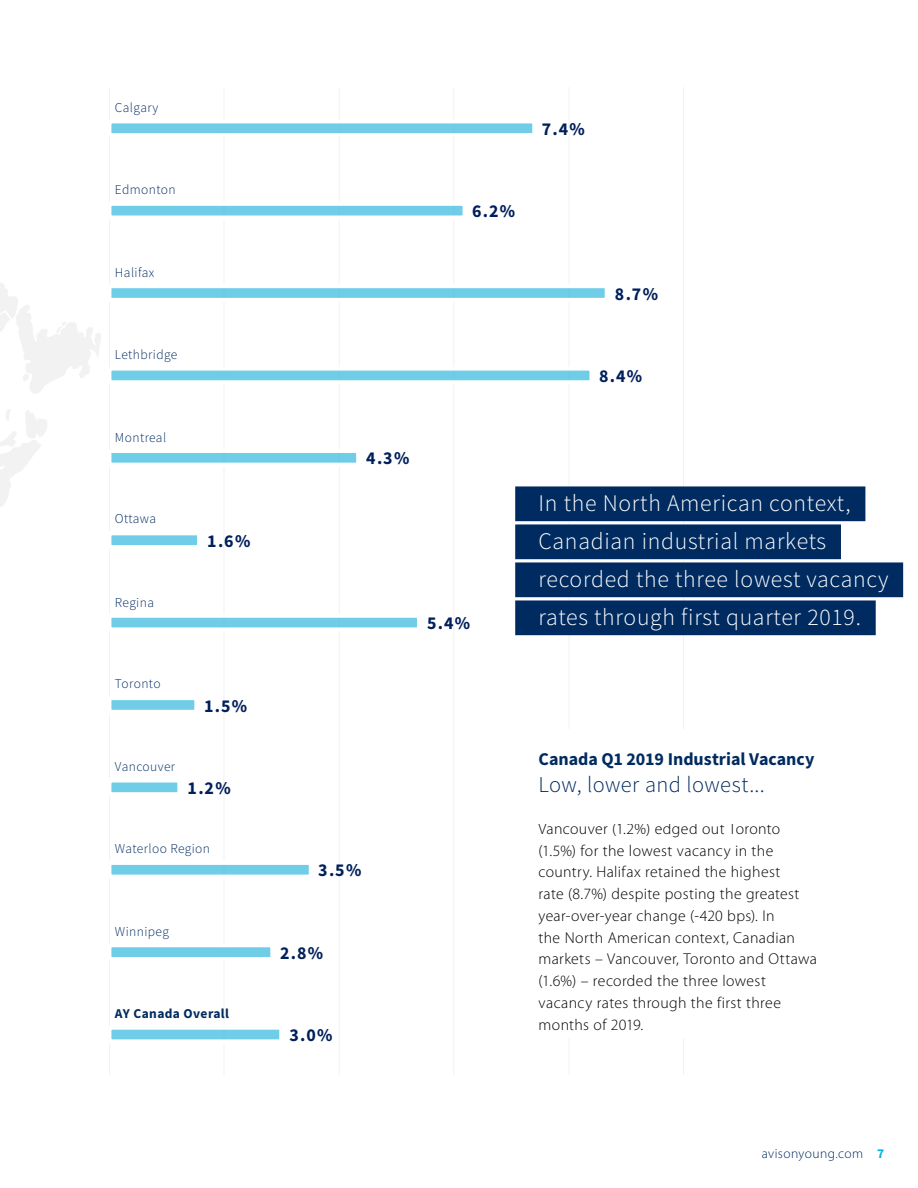
<style>
.page{position:relative;width:918px;height:1188px;background:#fff}
.page>*{position:absolute;margin:0;border:0;box-sizing:border-box;transform-origin:0 0}
.t1{font:300 23.7px/38px "Source Sans Pro";letter-spacing:.03em;color:#fff}
.t2{font:300 22.5px "Source Sans Pro";letter-spacing:.015em;color:#002b60}
.t3{font:700 18.15px "Source Sans Pro";color:#00205b}
.t4{font:700 18px "Source Sans Pro";color:#002b60}
.t5{font:300 15.75px/21.8px "Myriad Pro";letter-spacing:.025em;color:#000}
.t6{font:300 13.5px "Source Sans Pro";letter-spacing:.03em;color:#002b60}
.t7{font:300 13.5px "Myriad Pro";letter-spacing:.03em;color:#002b60}
.t8{font:700 13.5px "Source Sans Pro";letter-spacing:.03em;color:#002b60}
.s1{font-family:"Source Sans Pro";font-weight:700;color:#00b4df}
</style>
<div class="page">
<svg style="left:0;top:283px;width:101px;height:224px"></svg>
<hr style="left:109px;top:87px;width:1px;height:987px;background:#f2f2f2">
<hr style="left:224px;top:87px;width:1px;height:987px;background:#f2f2f2">
<hr style="left:339px;top:87px;width:1px;height:987px;background:#f2f2f2">
<hr style="left:453px;top:87px;width:1px;height:987px;background:#f2f2f2">
<hr style="left:569px;top:87px;width:1px;height:987px;background:#f2f2f2">
<hr style="left:683px;top:87px;width:1px;height:987px;background:#f2f2f2">
<svg style="left:109px;top:120px;width:501px;height:923px"></svg>
<div style="left:515px;top:486px;width:350px;height:35px;background:#002b60"></div>
<div style="left:515px;top:524px;width:326px;height:35px;background:#002b60"></div>
<div style="left:515px;top:562px;width:388px;height:35px;background:#002b60"></div>
<div style="left:515px;top:600px;width:361px;height:35px;background:#002b60"></div>
<div style="left:538px;top:815px;width:284px;height:223px;background:#fff"></div>
<div style="left:538px;top:729px;width:321px;height:94px;background:#fff"></div>
<p class="t6" style="left:115px;top:100px;width:45px">Calgary</p>
<p class="t6" style="left:115px;top:181px;width:62px">Edmonton</p>
<p class="t6" style="left:115px;top:264px;width:41px">Halifax</p>
<p class="t6" style="left:115px;top:346px;width:64px">Lethbridge</p>
<p class="t6" style="left:115px;top:429px;width:53px">Montreal</p>
<p class="t6" style="left:115px;top:511px;width:43px">Ottawa</p>
<p class="t6" style="left:115px;top:594px;width:41px">Regina</p>
<p class="t3" style="left:207px;top:529px;width:45px">1.6%</p>
<p class="t6" style="left:115px;top:675px;width:47px">Toronto</p>
<p class="t3" style="left:204px;top:693px;width:45px">1.5%</p>
<p class="t6" style="left:115px;top:759px;width:62px">Vancouver</p>
<p class="t3" style="left:188px;top:776px;width:45px">1.2%</p>
<p class="t6" style="left:115px;top:840px;width:97px">Waterloo Region</p>
<p class="t6" style="left:115px;top:923px;width:56px">Winnipeg</p>
<p class="t8" style="left:115px;top:1004px;width:116px">AY Canada Overall</p>
<p class="t3" style="left:542px;top:117px;width:45px">7.4%</p>
<p class="t3" style="left:472px;top:199px;width:45px">6.2%</p>
<p class="t3" style="left:366px;top:446px;width:45px">4.3%</p>
<p class="t3" style="left:427px;top:611px;width:45px">5.4%</p>
<p class="t3" style="left:615px;top:281px;width:45px">8.7%</p>
<p class="t3" style="left:599px;top:364px;width:45px">8.4%</p>
<h1 class="t1" style="left:538px;top:484px;width:351px">In the North American context,<br>Canadian industrial markets recorded the three lowest vacancy rates through first quarter 2019.</h1>
<p class="t3" style="left:318px;top:858px;width:45px">3.5%</p>
<p class="t3" style="left:280px;top:940px;width:45px">2.8%</p>
<p class="t3" style="left:290px;top:1023px;width:45px">3.0%</p>
<p class="t4" style="left:538px;top:747px;width:278px">Canada Q1 2019 Industrial Vacancy</p>
<h2 class="t2" style="left:538px;top:771px;width:228px">Low, lower and lowest...</h2>
<p class="t5" style="left:538px;top:818px;width:280px">Vancouver (1.2%) edged out Toronto (1.5%) for the lowest vacancy in the country. Halifax retained the highest<br>rate (8.7%) despite posting the greatest year-over-year change (-420 bps). In<br>the North American context, Canadian markets – Vancouver, Toronto and Ottawa (1.6%) – recorded the three lowest vacancy rates through the first three months of 2019.</p>
<p class="t7" style="left:762px;top:1145px;width:124px">avisonyoung.com <span class="s1">7</span></p>
</div>
